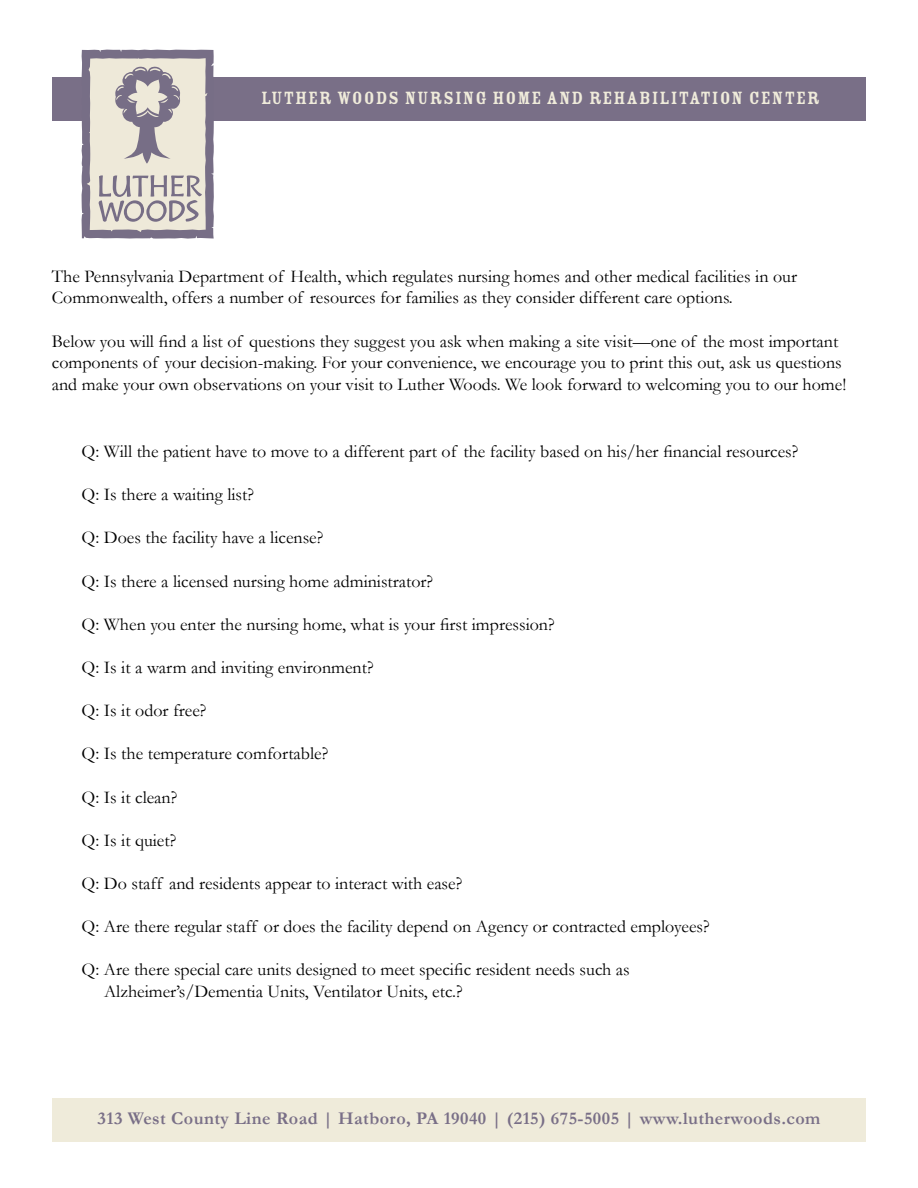
<style>
.page{position:relative;width:918px;height:1188px;background:#fff}
.page>*{position:absolute;margin:0;border:0;box-sizing:border-box;transform-origin:0 0}
.t1{font:19.5px "Rosewood Std Fill";letter-spacing:.05em;color:#efebda}
.t2{font:18px/21.6px "Garamond";color:#000}
.t3{font:700 18px "Garamond";letter-spacing:.025em;color:#796f87}
</style>
<div class="page">
<div style="left:52px;top:77px;width:813px;height:43px;background:#796f87"></div>
<div style="left:52px;top:1098px;width:813px;height:44px;background:#efebda"></div>
<svg style="left:82px;top:50px;width:132px;height:189px;background:#c0bab9"></svg>
<p class="t1" style="left:261px;top:87px;width:561px">LUTHER WOODS NURSING HOME AND REHABILITATION CENTER</p>
<p class="t2" style="left:52px;top:265px;width:747px">The Pennsylvania Department of Health, which regulates nursing homes and other medical facilities in our<br>Commonwealth, offers a number of resources for families as they consider different care options.</p>
<p class="t2" style="left:52px;top:330px;width:796px">Below you will find a list of questions they suggest you ask when making a site visit—one of the most important components of your decision-making. For your convenience, we encourage you to print this out, ask us questions and make your own observations on your visit to Luther Woods. We look forward to welcoming you to our home!</p>
<p class="t2" style="left:82px;top:440px;width:718px">Q: Will the patient have to move to a different part of the facility based on his/her financial resources?</p>
<p class="t2" style="left:82px;top:483px;width:174px">Q: Is there a waiting list?</p>
<p class="t2" style="left:82px;top:526px;width:243px">Q: Does the facility have a license?</p>
<p class="t2" style="left:82px;top:570px;width:353px">Q: Is there a licensed nursing home administrator?</p>
<p class="t2" style="left:82px;top:613px;width:475px">Q: When you enter the nursing home, what is your first impression?</p>
<p class="t2" style="left:82px;top:656px;width:294px">Q: Is it a warm and inviting environment?</p>
<p class="t2" style="left:82px;top:699px;width:126px">Q: Is it odor free?</p>
<p class="t2" style="left:82px;top:742px;width:248px">Q: Is the temperature comfortable?</p>
<p class="t2" style="left:82px;top:786px;width:97px">Q: Is it clean?</p>
<p class="t2" style="left:82px;top:829px;width:96px">Q: Is it quiet?</p>
<p class="t2" style="left:82px;top:872px;width:382px">Q: Do staff and residents appear to interact with ease?</p>
<p class="t2" style="left:82px;top:915px;width:630px">Q: Are there regular staff or does the facility depend on Agency or contracted employees?</p>
<p class="t2" style="left:104px;top:958px;width:527px;text-indent:-22px">Q: Are there special care units designed to meet specific resident needs such as<br>Alzheimer’s/Dementia Units, Ventilator Units, etc.?</p>
<p class="t3" style="left:98px;top:1106px;width:724px">313 West County Line Road | Hatboro, PA 19040 | (215) 675-5005 | www.lutherwoods.com</p>
</div>
